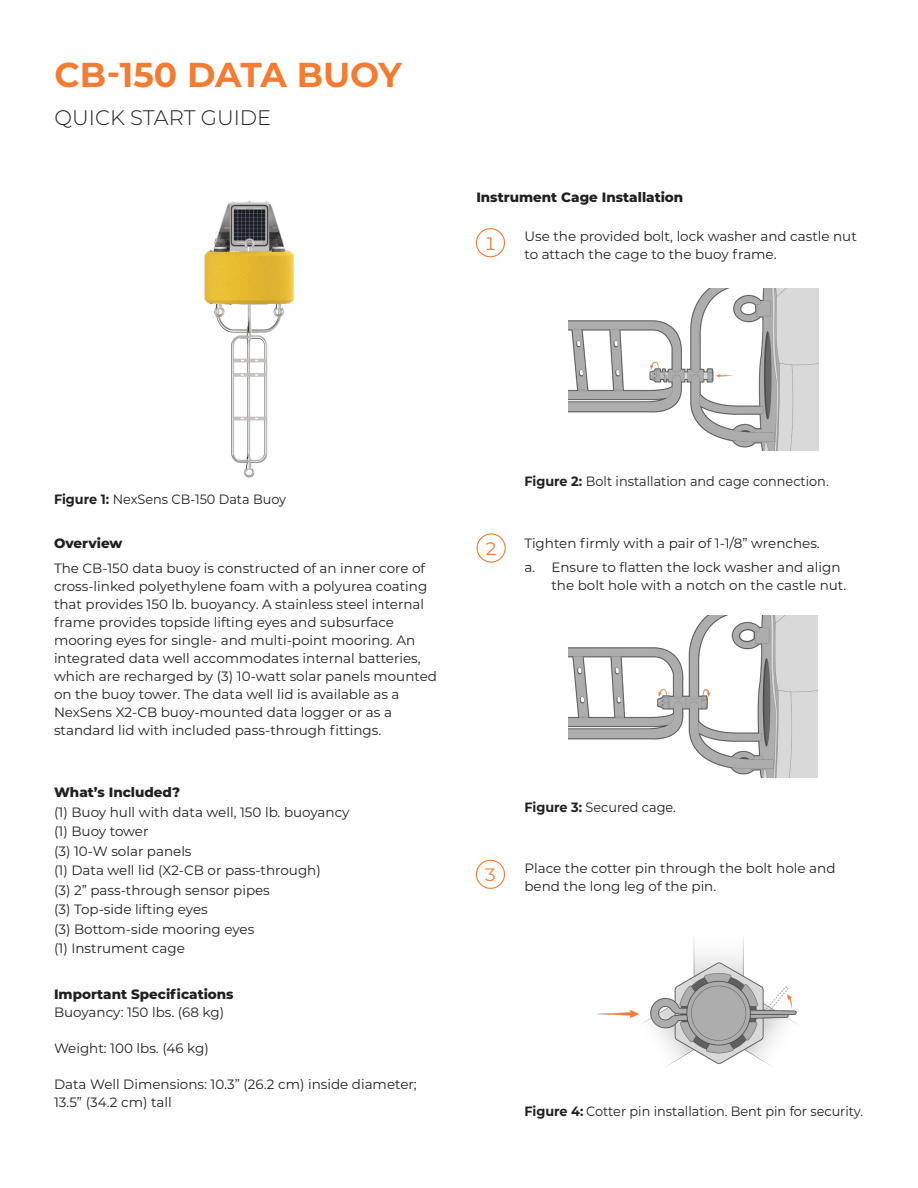
<style>
.page{position:relative;width:918px;height:1188px;background:#fff}
.page>*{position:absolute;margin:0;border:0;box-sizing:border-box;transform-origin:0 0}
.t1{font:700 34.5px "Montserrat";color:#f47b2f}
.t2{font:300 21px "Montserrat";color:#231f20}
.t3{font:18px "Montserrat";color:#f47b2f}
.Regular_paragraph{font:13.5px/18px "Montserrat";color:#231f20}
.Regular_paragraph-2{font:13.5px "Montserrat";color:#231f20;scale:.95 1}
.Regular_paragraph-3{font:800 13.5px "Montserrat";color:#231f20}
.s1{font-weight:700}
</style>
<div class="page">
<div style="left:476px;top:228px;width:29px;height:29px;border:1px solid #f47b2f;border-radius:50%"></div>
<div style="left:477px;top:533px;width:29px;height:30px;border:1px solid #f47b2f;border-radius:50%"></div>
<div style="left:476px;top:860px;width:29px;height:29px;border:1px solid #f47b2f;border-radius:50%"></div>
<img style="left:568px;top:616px;width:249px;height:162px">
<img style="left:568px;top:289px;width:251px;height:162px">
<img style="left:597px;top:937px;width:200px;height:130px">
<img style="left:204px;top:200px;width:90px;height:278px">
<p class="t1" style="left:55px;top:50px;width:349px">CB-150 DATA BUOY</p>
<p class="t2" style="left:55px;top:103px;width:218px">QUICK START GUIDE</p>
<p class="Regular_paragraph-3" style="left:476px;top:187px;width:209px">Instrument Cage Installation</p>
<p class="t3" style="left:484px;top:231px;width:14px">1</p>
<p class="Regular_paragraph" style="left:524px;top:227px;width:334px">Use the provided bolt, lock washer and castle nut to attach the cage to the buoy frame.</p>
<p class="Regular_paragraph-2" style="left:54px;top:490px;width:246px"><span class="s1">Figure 1:</span> NexSens CB-150 Data Buoy</p>
<p class="Regular_paragraph-3" style="left:54px;top:533px;width:70px">Overview</p>
<p class="Regular_paragraph" style="left:54px;top:559px;width:385px">The CB-150 data buoy is constructed of an inner core of cross-linked polyethylene foam with a polyurea coating that provides 150 lb. buoyancy. A stainless steel internal frame provides topside lifting eyes and subsurface mooring eyes for single- and multi-point mooring. An integrated data well accommodates internal batteries, which are recharged by (3) 10-watt solar panels mounted on the buoy tower. The data well lid is available as a NexSens X2-CB buoy-mounted data logger or as a standard lid with included pass-through fittings.</p>
<p class="Regular_paragraph-3" style="left:54px;top:783px;width:128px">What’s Included?</p>
<p class="Regular_paragraph" style="left:54px;top:803px;width:297px">(1) Buoy hull with data well, 150 lb. buoyancy</p>
<p class="Regular_paragraph" style="left:54px;top:822px;width:96px">(1) Buoy tower</p>
<p class="Regular_paragraph" style="left:54px;top:842px;width:139px">(3) 10-W solar panels</p>
<p class="Regular_paragraph" style="left:54px;top:861px;width:268px">(1) Data well lid (X2-CB or pass-through)</p>
<p class="Regular_paragraph" style="left:54px;top:881px;width:217px">(3) 2” pass-through sensor pipes</p>
<p class="Regular_paragraph" style="left:54px;top:900px;width:155px">(3) Top-side lifting eyes</p>
<p class="Regular_paragraph" style="left:54px;top:920px;width:202px">(3) Bottom-side mooring eyes</p>
<p class="Regular_paragraph" style="left:54px;top:939px;width:132px">(1) Instrument cage</p>
<p class="Regular_paragraph-3" style="left:54px;top:984px;width:181px">Important Specifications</p>
<p class="Regular_paragraph" style="left:54px;top:1002px;width:172px">Buoyancy: 150 lbs. (68 kg)</p>
<p class="Regular_paragraph" style="left:54px;top:1038px;width:156px">Weight: 100 lbs. (46 kg)</p>
<p class="Regular_paragraph" style="left:54px;top:1074px;width:364px">Data Well Dimensions: 10.3” (26.2 cm) inside diameter;<br>13.5” (34.2 cm) tall</p>
<p class="Regular_paragraph-2" style="left:524px;top:472px;width:322px"><span class="s1">Figure 2:</span> Bolt installation and cage connection.</p>
<p class="t3" style="left:485px;top:536px;width:14px">2</p>
<p class="Regular_paragraph" style="left:524px;top:533px;width:297px">Tighten firmly with a pair of 1-1/8” wrenches.</p>
<p class="Regular_paragraph" style="left:551px;top:558px;width:296px;text-indent:-27px">a. Ensure to flatten the lock washer and align the bolt hole with a notch on the castle nut.</p>
<p class="Regular_paragraph-2" style="left:524px;top:798px;width:161px"><span class="s1">Figure 3:</span> Secured cage.</p>
<p class="t3" style="left:484px;top:863px;width:14px">3</p>
<p class="Regular_paragraph" style="left:524px;top:858px;width:313px">Place the cotter pin through the bolt hole and bend the long leg of the pin.</p>
<p class="Regular_paragraph-2" style="left:524px;top:1102px;width:358px"><span class="s1">Figure 4:</span> Cotter pin installation. Bent pin for security.</p>
</div>
